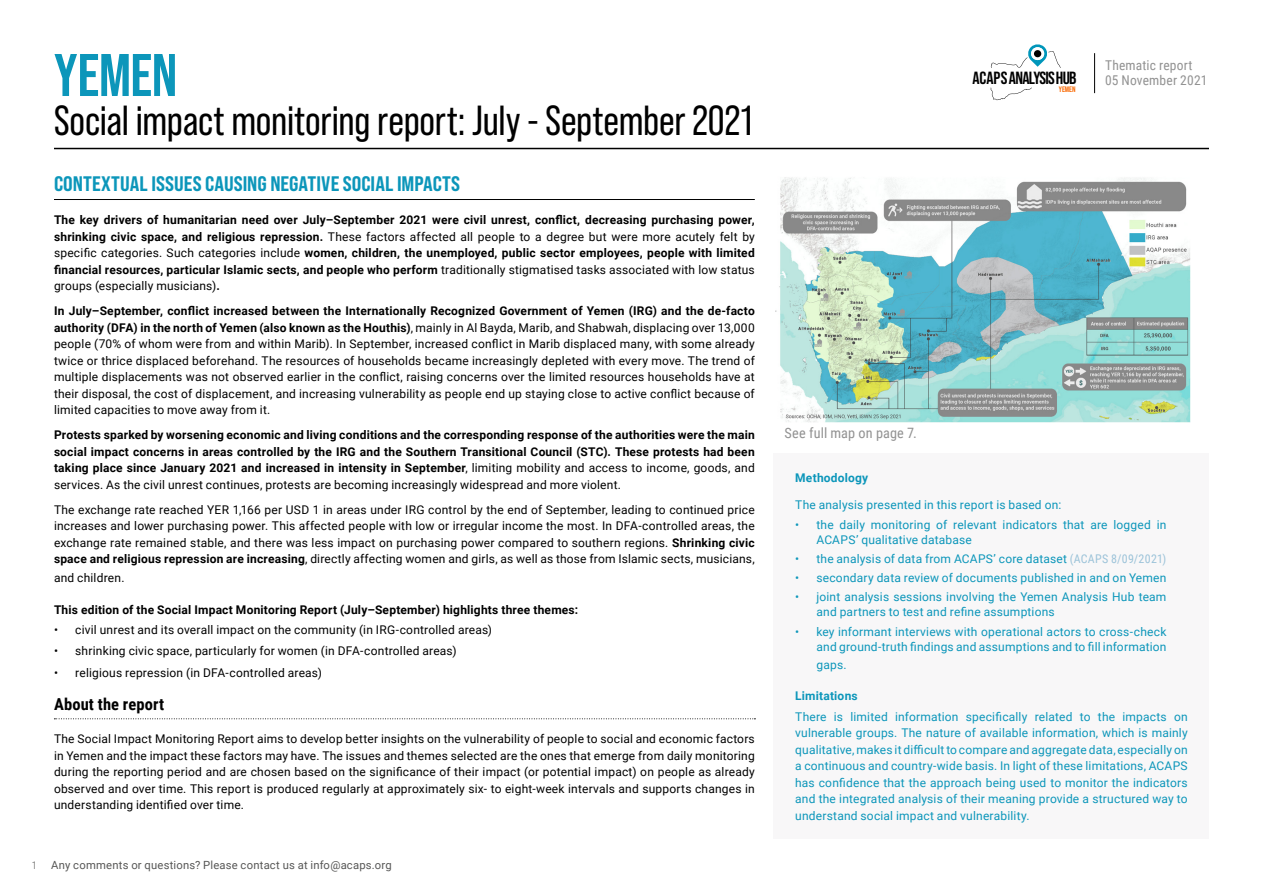
<style>
.page{position:relative;width:1263px;height:893px;background:#fff}
.page>*{position:absolute;margin:0;border:0;box-sizing:border-box;transform-origin:0 0}
.t1{font:700 60px "Bebas Neue Pro";letter-spacing:-.005em;color:#0c96ba}
.t2{font:42px "Bebas Neue Pro";letter-spacing:-.005em;color:#000}
.t3{font:21px "Bebas Neue Pro Semi Exp X Bold";letter-spacing:.005em;color:#0c96ba}
.t4{font:700 17.7px "Bebas Neue Pro";letter-spacing:-.04em;color:#000}
.t5{font:700 16.5px "Roboto Condensed";letter-spacing:.01em;color:#000}
.t6{font:14.25px "Roboto Condensed";letter-spacing:.01em;color:#929292}
.t7{font:13.5px/15px "Roboto Condensed";letter-spacing:.015em;color:#929292}
.t8{font:12px/16.5px "Roboto";letter-spacing:.015em;color:#000;text-align:justify}
.t9{font:700 12px/16.5px "Roboto";letter-spacing:.015em;color:#000;text-align:justify}
.t10{font:12px/16.5px "Roboto";letter-spacing:.015em;color:#0c96ba}
.t11{font:700 12px "Roboto";letter-spacing:.015em;color:#0c96ba}
.t12{font:11.25px "Roboto";letter-spacing:.02em;color:#575756}
.t13{font:300 10.5px "Roboto Condensed";color:#575756}
.t14{font:700 7.95px "Bebas Neue Pro";letter-spacing:.005em;color:#f96b07}
.s1{font-weight:400}
.s2{font-weight:700}
.s3{font-family:"Roboto Condensed";color:#9cc3d9}
</style>
<div class="page">
<hr style="left:1094px;top:53px;width:1px;height:40px;background:#000">
<svg style="left:990px;top:88px;width:42px;height:12px"></svg>
<svg style="left:991px;top:44px;width:70px;height:24px"></svg>
<hr style="left:54px;top:148px;width:1155px;height:1px;background:#000">
<div style="left:774px;top:453px;width:435px;height:386px;background:#f8f7f8"></div>
<hr style="left:54px;top:199px;width:701px;height:1px;background:#000">
<svg style="left:54px;top:718px;width:701px;height:1px"></svg>
<img style="left:775px;top:177px;width:416px;height:245px">
<h1 class="t1" style="left:54px;top:41px;width:125px">YEMEN</h1>
<h2 class="t2" style="left:54px;top:97px;width:700px">Social impact monitoring report: July - September 2021</h2>
<h3 class="t3" style="left:54px;top:171px;width:408px">CONTEXTUAL ISSUES CAUSING NEGATIVE SOCIAL IMPACTS</h3>
<p class="t9" style="left:54px;top:211px;width:702px">The key drivers of humanitarian need over July–September 2021 were civil unrest, conflict, decreasing purchasing power, shrinking civic space, and religious repression. <span class="s1">These factors affected all people to a degree but were more acutely felt by specific categories. Such categories include</span> women, children, the unemployed, public sector employees, people with limited financial resources, particular Islamic sects, and people who perform <span class="s1">traditionally stigmatised tasks associated with low status groups (especially musicians)</span>.</p>
<p class="t8" style="left:54px;top:302px;width:702px"><span class="s2">In July–September, conflict increased between the Internationally Recognized Government of Yemen (IRG) and the de-facto authority (DFA) in the north of Yemen (also known as the Houthis)</span>, mainly in Al Bayda, Marib, and Shabwah, displacing over 13,000 people (70% of whom were from and within Marib). In September, increased conflict in Marib displaced many, with some already twice or thrice displaced beforehand. The resources of households became increasingly depleted with every move. The trend of multiple displacements was not observed earlier in the conflict, raising concerns over the limited resources households have at their disposal, the cost of displacement, and increasing vulnerability as people end up staying close to active conflict because of limited capacities to move away from it.</p>
<p class="t9" style="left:54px;top:426px;width:702px">Protests sparked by worsening economic and living conditions and the corresponding response of the authorities were the main social impact concerns in areas controlled by the IRG and the Southern Transitional Council (STC). These protests had been taking place since January 2021 and increased in intensity in September<span class="s1">, limiting mobility and access to income, goods, and services. As the civil unrest continues, protests are becoming increasingly widespread and more violent.</span></p>
<p class="t8" style="left:54px;top:501px;width:702px">The exchange rate reached YER 1,166 per USD 1 in areas under IRG control by the end of September, leading to continued price increases and lower purchasing power. This affected people with low or irregular income the most. In DFA-controlled areas, the exchange rate remained stable, and there was less impact on purchasing power compared to southern regions. <span class="s2">Shrinking civic space and religious repression are increasing</span>, directly affecting women and girls, as well as those from Islamic sects, musicians,</p>
<p class="t8" style="left:54px;top:569px;width:72px">and children.</p>
<p class="t9" style="left:54px;top:601px;width:526px">This edition of the Social Impact Monitoring Report (July–September) highlights three themes:</p>
<p class="t8" style="left:54px;top:621px;width:440px">• civil unrest and its overall impact on the community (in IRG-controlled areas)</p>
<p class="t8" style="left:54px;top:642px;width:404px">• shrinking civic space, particularly for women (in DFA-controlled areas)</p>
<p class="t8" style="left:54px;top:664px;width:269px">• religious repression (in DFA-controlled areas)</p>
<h3 class="t5" style="left:54px;top:692px;width:112px">About the report</h3>
<p class="t8" style="left:54px;top:730px;width:702px">The Social Impact Monitoring Report aims to develop better insights on the vulnerability of people to social and economic factors in Yemen and the impact these factors may have. The issues and themes selected are the ones that emerge from daily monitoring during the reporting period and are chosen based on the significance of their impact (or potential impact) on people as already observed and over time. This report is produced regularly at approximately six- to eight-week intervals and supports changes in understanding identified over time.</p>
<p class="t13" style="left:32px;top:858px;width:7px">1</p>
<p class="t12" style="left:51px;top:857px;width:342px">Any comments or questions? Please contact us at info@acaps.org</p>
<h3 class="t4" style="left:972px;top:68px;width:105px">ACAPS ANALYSIS HUB</h3>
<p class="t14" style="left:1059px;top:85px;width:18px">YEMEN</p>
<p class="t7" style="left:1105px;top:58px;width:104px">Thematic report<br>05 November 2021</p>
<p class="t6" style="left:784px;top:423px;width:134px">See full map on page 7.</p>
<p class="t11" style="left:795px;top:469px;width:75px">Methodology</p>
<p class="t10" style="left:795px;top:496px;width:268px">The analysis presented in this report is based on:</p>
<p class="t10" style="left:816px;top:516px;width:351px;line-height:15px;text-indent:-21px">• the daily monitoring of relevant indicators that are logged in<br>ACAPS’ qualitative database</p>
<p class="t10" style="left:795px;top:550px;width:373px">• the analysis of data from ACAPS’ core dataset <span class="s3">(ACAPS 8/09/2021)</span></p>
<p class="t10" style="left:795px;top:569px;width:373px">• secondary data review of documents published in and on Yemen</p>
<p class="t10" style="left:816px;top:589px;width:351px;line-height:15px;text-indent:-21px">• joint analysis sessions involving the Yemen Analysis Hub team and partners to test and refine assumptions</p>
<p class="t10" style="left:795px;top:623px;width:373px;line-height:15px;text-align:right">• key informant interviews with operational actors to cross-check and ground-truth findings and assumptions and to fill information</p>
<p class="t10" style="left:816px;top:656px;width:32px">gaps.</p>
<p class="t11" style="left:795px;top:687px;width:64px">Limitations</p>
<p class="t10" style="left:795px;top:708px;width:394px;text-align:justify">There is limited information specifically related to the impacts on vulnerable groups. The nature of available information, which is mainly qualitative, makes it difficult to compare and aggregate data, especially on a continuous and country-wide basis. In light of these limitations, ACAPS has confidence that the approach being used to monitor the indicators and the integrated analysis of their meaning provide a structured way to understand social impact and vulnerability.</p>
</div>
